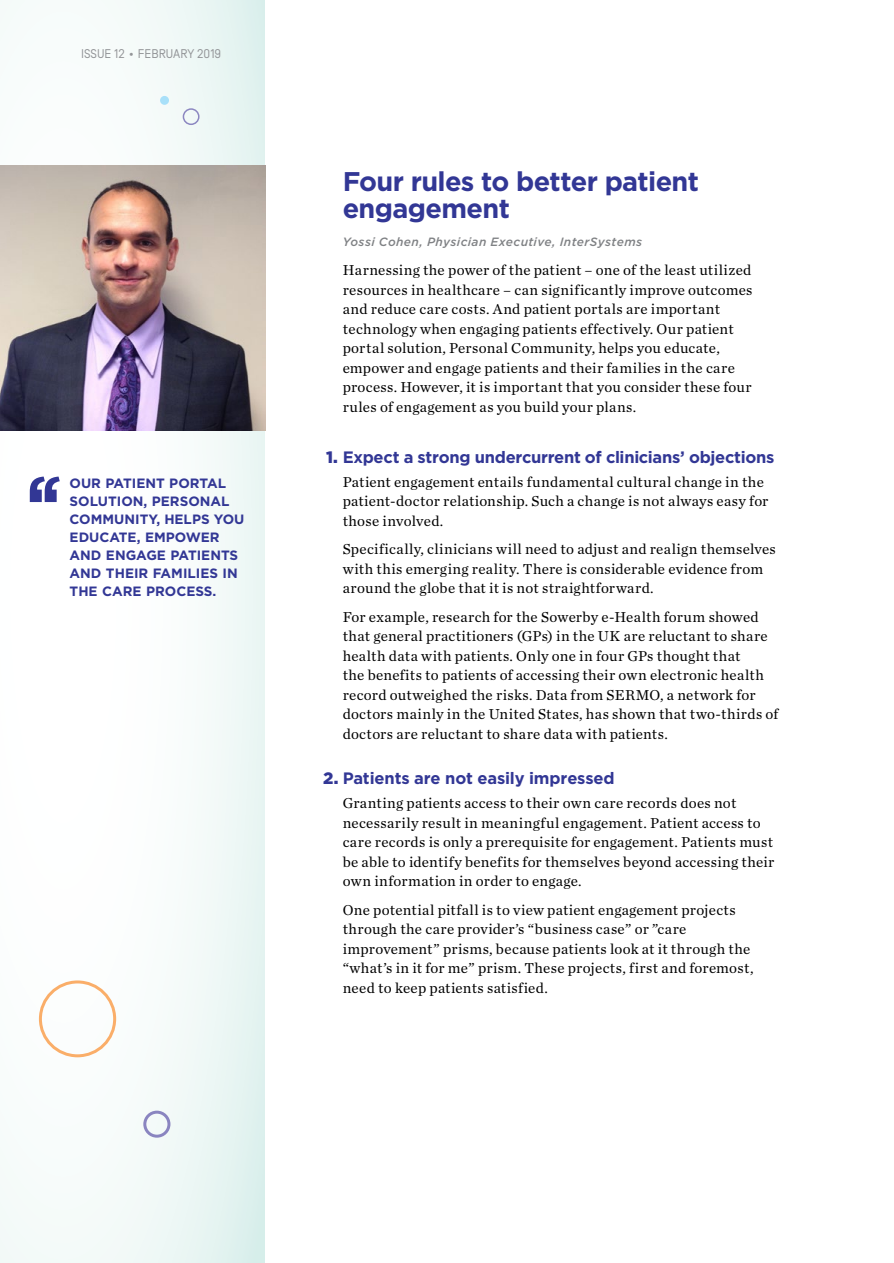
<style>
.page{position:relative;width:894px;height:1263px;background:#fff}
.page>*{position:absolute;margin:0;border:0;box-sizing:border-box;transform-origin:0 0}
.t1{font:700 27px/27px "Gotham";letter-spacing:-.025em;color:#323795}
.t2{font:700 16.5px "Gotham";letter-spacing:-.015em;color:#323795}
.t3{font:15px/19.5px "Chronicle Text G1";letter-spacing:.02em;color:#000}
.t4{font:700 13.5px/18px "Gotham";color:#323795}
.t5{font:12.6px "Simplon Norm";color:#939598}
.t6{font:italic 500 12px "Gotham";letter-spacing:.03em;color:#808285}
.s1{font-size:9px}
.s2{font-weight:900}
</style>
<div class="page">
<div style="left:0;top:0;width:265px;height:1263px;background:linear-gradient(to right,#fff,#ebf6f4)"></div>
<div style="left:143px;top:1110px;width:27px;height:27px;border:3px solid #8a85c0;border-radius:50%"></div>
<div style="left:183px;top:108px;width:16px;height:17px;border:2px solid #8c87c1;border-radius:50%"></div>
<div style="left:39px;top:980px;width:77px;height:77px;border:3px solid #faae69;border-radius:50%"></div>
<div style="left:160px;top:96px;width:9px;height:9px;background:#a8e0f9;border-radius:50%"></div>
<img style="left:0;top:165px;width:265px;height:265px">
<svg style="left:30px;top:476px;width:30px;height:26px"></svg>
<p class="t5" style="left:81px;top:47px;width:142px">ISSUE 12 <span class="s1">•</span> FEBRUARY 2019</p>
<p class="t4" style="left:70px;top:474px;width:176px">OUR PATIENT PORTAL<br>SOLUTION, PERSONAL<br>COMMUNITY, HELPS YOU<br>EDUCATE, EMPOWER<br>AND ENGAGE PATIENTS<br>AND THEIR FAMILIES IN<br>THE CARE PROCESS.</p>
<h1 class="t1" style="left:342px;top:168px;width:357px">Four rules to better patient engagement</h1>
<p class="t6" style="left:342px;top:234px;width:301px">Yossi Cohen, Physician Executive, InterSystems</p>
<p class="t3" style="left:342px;top:259px;width:411px">Harnessing the power of the patient – one of the least utilized resources in healthcare – can significantly improve outcomes and reduce care costs. And patient portals are important technology when engaging patients effectively. Our patient portal solution, Personal Community, helps you educate, empower and engage patients and their families in the care process. However, it is important that you consider these four rules of engagement as you build your plans.</p>
<p class="t2" style="left:326px;top:446px;width:450px"><span class="s2">1.</span> Expect a strong undercurrent of clinicians’ objections</p>
<p class="t3" style="left:342px;top:471px;width:427px">Patient engagement entails fundamental cultural change in the patient-doctor relationship. Such a change is not always easy for those involved.</p>
<p class="t3" style="left:342px;top:539px;width:434px">Specifically, clinicians will need to adjust and realign themselves with this emerging reality. There is considerable evidence from around the globe that it is not straightforward.</p>
<p class="t3" style="left:342px;top:606px;width:437px">For example, research for the Sowerby e-Health forum showed that general practitioners (GPs) in the UK are reluctant to share health data with patients. Only one in four GPs thought that<br>the benefits to patients of accessing their own electronic health record outweighed the risks. Data from SERMO, a network for doctors mainly in the United States, has shown that two-thirds of doctors are reluctant to share data with patients.</p>
<p class="t2" style="left:323px;top:767px;width:293px"><span class="s2">2.</span> Patients are not easily impressed</p>
<p class="t3" style="left:342px;top:792px;width:433px">Granting patients access to their own care records does not necessarily result in meaningful engagement. Patient access to care records is only a prerequisite for engagement. Patients must be able to identify benefits for themselves beyond accessing their own information in order to engage.</p>
<p class="t3" style="left:342px;top:899px;width:412px">One potential pitfall is to view patient engagement projects through the care provider’s “business case” or ”care improvement” prisms, because patients look at it through the “what’s in it for me” prism. These projects, first and foremost, need to keep patients satisfied.</p>
</div>
